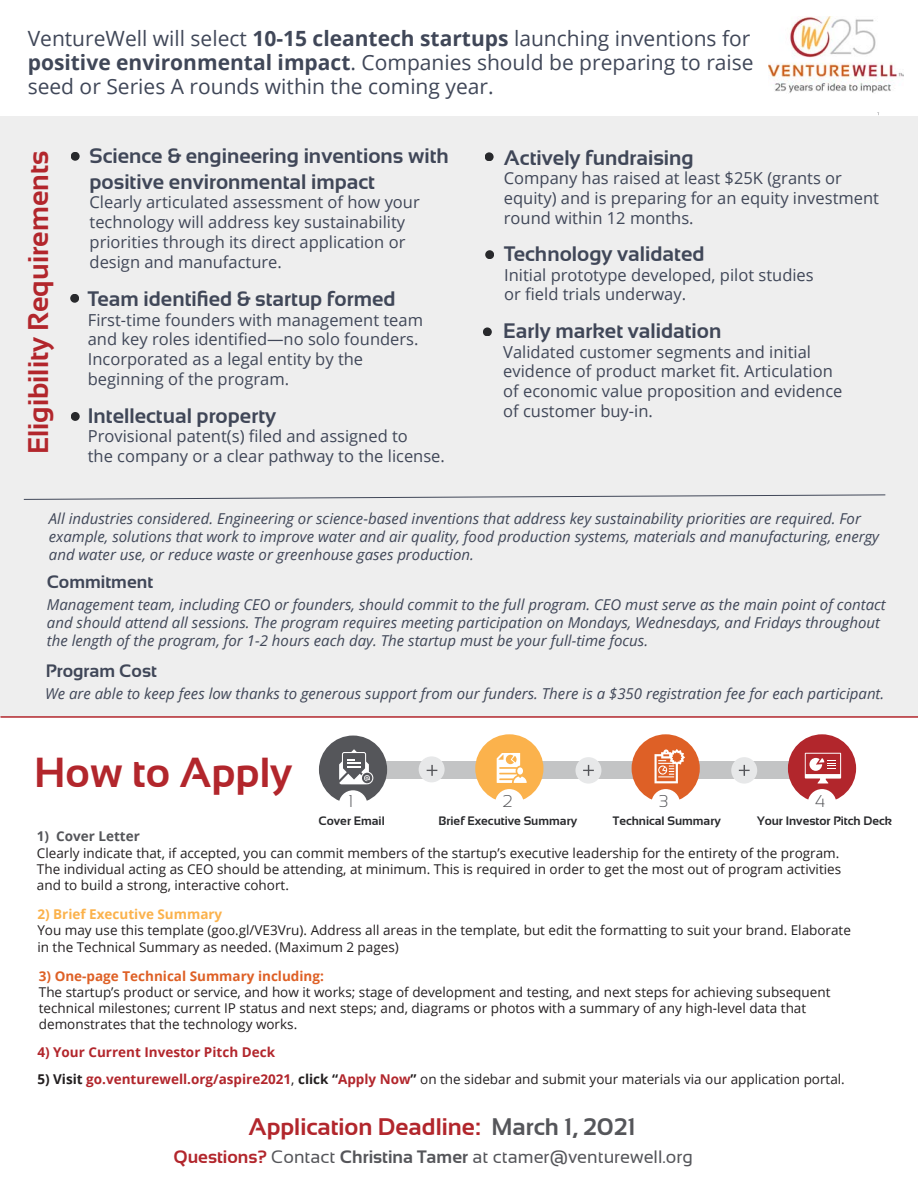
<style>
.page{position:relative;width:918px;height:1188px;background:#fff}
.page>*{position:absolute;margin:0;border:0;box-sizing:border-box;transform-origin:0 0}
.t1{font:700 42px "Sansation";color:#b2262c}
.t2{font:700 28.5px "Sansation";color:#b2262c}
.t3{font:700 24px "Sansation";color:#b2262c}
.t4{font:700 21px/25.2px "Sansation";color:#404758}
.t5{font:21px/24px "Open Sans";color:#404758}
.t6{font:18px "Sansation";color:#55565a}
.t7{font:700 18px "Sansation";color:#404758}
.t8{font:300 17.1px "Sansation";color:#55565a}
.t9{font:16.5px/19.8px "Open Sans";color:#404758}
.t10{font:italic 15px/18px "Open Sans";color:#404758}
.t11{font:13.5px/16.2px "Open Sans";color:#231f20}
.t12{font:700 13.5px "Open Sans";color:#de6026}
.t13{font:700 13.5px "Open Sans";color:#b2262c}
.t14{font:700 13.5px "Open Sans";color:#fbb24c}
.t15{font:700 13.5px "Open Sans";color:#55565a}
.t16{font:700 12.3px "Sansation";color:#28292c}
.s1{font-weight:700}
.s2{font-weight:700;color:#b2262c}
.s3{color:#55565a}
</style>
<div class="page">
<div style="left:0;top:117px;width:918px;height:600px;background:#eee"></div>
<div style="left:324px;top:761px;width:502px;height:17px;background:#c3c4c5"></div>
<div style="left:419px;top:756px;width:26px;height:26px;background:#e7e8e9;border-radius:50%"></div>
<div style="left:319px;top:736px;width:68px;height:68px;background:#55565a;border-radius:50%"></div>
<div style="left:339px;top:790px;width:28px;height:29px;background:#fff;border-radius:50%"></div>
<div style="left:475px;top:734px;width:68px;height:69px;background:#fbb24c;border-radius:50%"></div>
<div style="left:495px;top:789px;width:29px;height:29px;background:#fff;border-radius:50%"></div>
<div style="left:632px;top:734px;width:68px;height:69px;background:#de6026;border-radius:50%"></div>
<div style="left:651px;top:789px;width:29px;height:29px;background:#fff;border-radius:50%"></div>
<div style="left:788px;top:734px;width:68px;height:69px;background:#b2262c;border-radius:50%"></div>
<div style="left:808px;top:789px;width:28px;height:29px;background:#fff;border-radius:50%"></div>
<svg style="left:427px;top:765px;width:10px;height:11px"></svg>
<div style="left:575px;top:757px;width:26px;height:27px;background:#e7e8e9;border-radius:50%"></div>
<svg style="left:583px;top:765px;width:11px;height:11px"></svg>
<svg style="left:497px;top:753px;width:30px;height:30px"></svg>
<svg style="left:339px;top:749px;width:34px;height:35px"></svg>
<svg style="left:805px;top:753px;width:36px;height:31px"></svg>
<svg style="left:655px;top:749px;width:30px;height:34px"></svg>
<div style="left:731px;top:757px;width:26px;height:27px;background:#e7e8e9;border-radius:50%"></div>
<svg style="left:739px;top:765px;width:11px;height:11px"></svg>
<div style="left:485px;top:250px;width:9px;height:9px;background:#28292c;border-radius:4px"></div>
<div style="left:70px;top:294px;width:9px;height:9px;background:#28292c;border-radius:4px"></div>
<div style="left:71px;top:412px;width:9px;height:9px;background:#28292c;border-radius:4px"></div>
<div style="left:483px;top:327px;width:9px;height:9px;background:#28292c;border-radius:4px"></div>
<div style="left:71px;top:152px;width:9px;height:9px;background:#28292c;border-radius:4px"></div>
<div style="left:485px;top:152px;width:9px;height:9px;background:#28292c;border-radius:4px"></div>
<hr style="left:0;top:716px;width:918px;height:2px;background:#b2262c">
<img style="left:768px;top:17px;width:135px;height:76px">
<svg style="left:23px;top:494px;width:863px;height:6px"></svg>
<h3 class="t5" style="left:28px;top:26px;width:727px">VentureWell will select <span class="s1">10-15 cleantech startups</span> launching inventions for <span class="s1">positive environmental impact</span>. Companies should be preparing to raise seed or Series A rounds within the coming year.</h3>
<h2 class="t2" style="left:22px;top:454px;width:305px;rotate:-90deg">Eligibility Requirements</h2>
<h3 class="t4" style="left:90px;top:144px;width:361px">Science &amp; engineering inventions with positive environmental impact</h3>
<p class="t9" style="left:90px;top:192px;width:332px">Clearly articulated assessment of how your technology will address key sustainability priorities through its direct application or design and manufacture.</p>
<h3 class="t4" style="left:504px;top:145px;width:191px">Actively fundraising</h3>
<p class="t9" style="left:504px;top:168px;width:377px">Company has raised at least $25K (grants or equity) and is preparing for an equity investment round within 12 months.</p>
<h3 class="t4" style="left:504px;top:241px;width:202px">Technology validated</h3>
<p class="t9" style="left:504px;top:264px;width:311px">Initial prototype developed, pilot studies</p>
<h3 class="t4" style="left:88px;top:286px;width:309px">Team identified &amp; startup formed</h3>
<p class="t9" style="left:504px;top:284px;width:183px">or field trials underway.</p>
<p class="t9" style="left:88px;top:309px;width:337px">First-time founders with management team and key roles identified—no solo founders.<br>Incorporated as a legal entity by the beginning of the program.</p>
<h3 class="t4" style="left:88px;top:403px;width:190px">Intellectual property</h3>
<p class="t9" style="left:88px;top:426px;width:359px">Provisional patent(s) filed and assigned to<br>the company or a clear pathway to the license.</p>
<h3 class="t4" style="left:503px;top:318px;width:220px">Early market validation</h3>
<p class="t9" style="left:503px;top:341px;width:341px">Validated customer segments and initial evidence of product market fit. Articulation of economic value proposition and evidence of customer buy-in.</p>
<p class="t10" style="left:49px;top:509px;width:832px">All industries considered. Engineering or science-based inventions that address key sustainability priorities are required. For example, solutions that work to improve water and air quality, food production systems, materials and manufacturing, energy and water use, or reduce waste or greenhouse gases production.</p>
<h3 class="t7" style="left:47px;top:572px;width:108px">Commitment</h3>
<p class="t10" style="left:47px;top:596px;width:840px">Management team, including CEO or founders, should commit to the full program. CEO must serve as the main point of contact and should attend all sessions. The program requires meeting participation on Mondays, Wednesdays, and Fridays throughout the length of the program, for 1-2 hours each day. The startup must be your full-time focus.</p>
<h3 class="t7" style="left:46px;top:661px;width:113px">Program Cost</h3>
<p class="t10" style="left:45px;top:684px;width:841px">We are able to keep fees low thanks to generous support from our funders. There is a $350 registration fee for each participant.</p>
<h1 class="t1" style="left:34px;top:749px;width:260px">How to Apply</h1>
<p class="t15" style="left:37px;top:827px;width:104px">1) Cover Letter</p>
<p class="t11" style="left:37px;top:844px;width:806px">Clearly indicate that, if accepted, you can commit members of the startup’s executive leadership for the entirety of the program.<br>The individual acting as CEO should be attending, at minimum. This is required in order to get the most out of program activities and to build a strong, interactive cohort.</p>
<p class="t14" style="left:37px;top:905px;width:186px">2) Brief Executive Summary</p>
<p class="t11" style="left:37px;top:922px;width:815px">You may use this template (goo.gl/VE3Vru). Address all areas in the template, but edit the formatting to suit your brand. Elaborate in the Technical Summary as needed. (Maximum 2 pages)</p>
<p class="t12" style="left:39px;top:966px;width:287px">3) One-page Technical Summary including:</p>
<p class="t11" style="left:39px;top:983px;width:793px">The startup’s product or service, and how it works; stage of development and testing, and next steps for achieving subsequent technical milestones; current IP status and next steps; and, diagrams or photos with a summary of any high-level data that demonstrates that the technology works.</p>
<p class="t13" style="left:37px;top:1043px;width:239px">4) Your Current Investor Pitch Deck</p>
<p class="t8" style="left:349px;top:791px;width:7px">1</p>
<p class="t8" style="left:503px;top:791px;width:12px">2</p>
<p class="t8" style="left:659px;top:791px;width:11px">3</p>
<p class="t8" style="left:815px;top:791px;width:12px">4</p>
<p class="t16" style="left:318px;top:814px;width:68px">Cover Email</p>
<p class="t16" style="left:439px;top:814px;width:140px">Brief Executive Summary</p>
<p class="t16" style="left:613px;top:814px;width:110px">Technical Summary</p>
<p class="t16" style="left:757px;top:814px;width:137px">Your Investor Pitch Deck</p>
<p class="t11" style="left:37px;top:1070px;width:809px"><span class="s1">5) Visit</span> <span class="s2">go.venturewell.org/aspire2021</span>, <span class="s1">click “</span><span class="s2">Apply Now</span><span class="s1">”</span> on the sidebar and submit your materials via our application portal.</p>
<h3 class="t3" style="left:248px;top:1113px;width:389px">Application Deadline: <span class="s3">March 1, 2021</span></h3>
<h3 class="t6" style="left:173px;top:1147px;width:521px"><span class="s2">Questions?</span> Contact <span class="s1">Christina Tamer</span> at ctamer@venturewell.org</h3>
</div>
